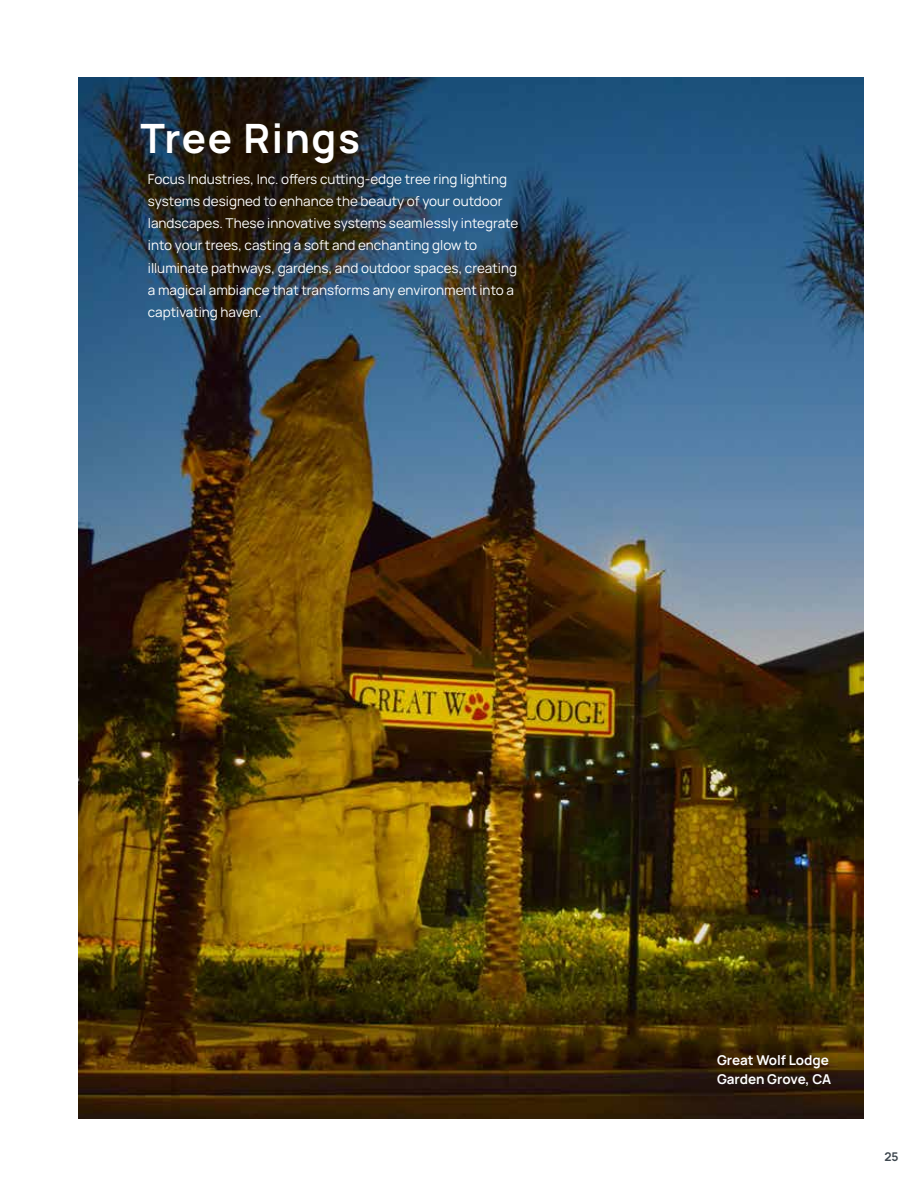
<style>
.page{position:relative;width:918px;height:1188px;background:#fff}
.page>*{position:absolute;margin:0;border:0;box-sizing:border-box;transform-origin:0 0}
.t1{font:700 40.5px "Manrope";letter-spacing:.04em;color:#fff}
.t2{font:13.5px/22.2px "Manrope";color:#fff}
.t3{font:700 13.5px/19.2px "Manrope";color:#fff}
.t4{font:700 12px "Manrope";color:#3d464e}
</style>
<div class="page">
<img style="left:78px;top:78px;width:785px;height:1041px">
<h1 class="t1" style="left:140px;top:112px;width:221px">Tree Rings</h1>
<p class="t2" style="left:148px;top:168px;width:372px">Focus Industries, Inc. offers cutting-edge tree ring lighting systems designed to enhance the beauty of your outdoor landscapes. These innovative systems seamlessly integrate into your trees, casting a soft and enchanting glow to illuminate pathways, gardens, and outdoor spaces, creating a magical ambiance that transforms any environment into a captivating haven.</p>
<p class="t3" style="left:717px;top:1051px;width:116px">Great Wolf Lodge<br>Garden Grove, CA</p>
<p class="t4" style="left:884px;top:1149px;width:16px">25</p>
</div>
